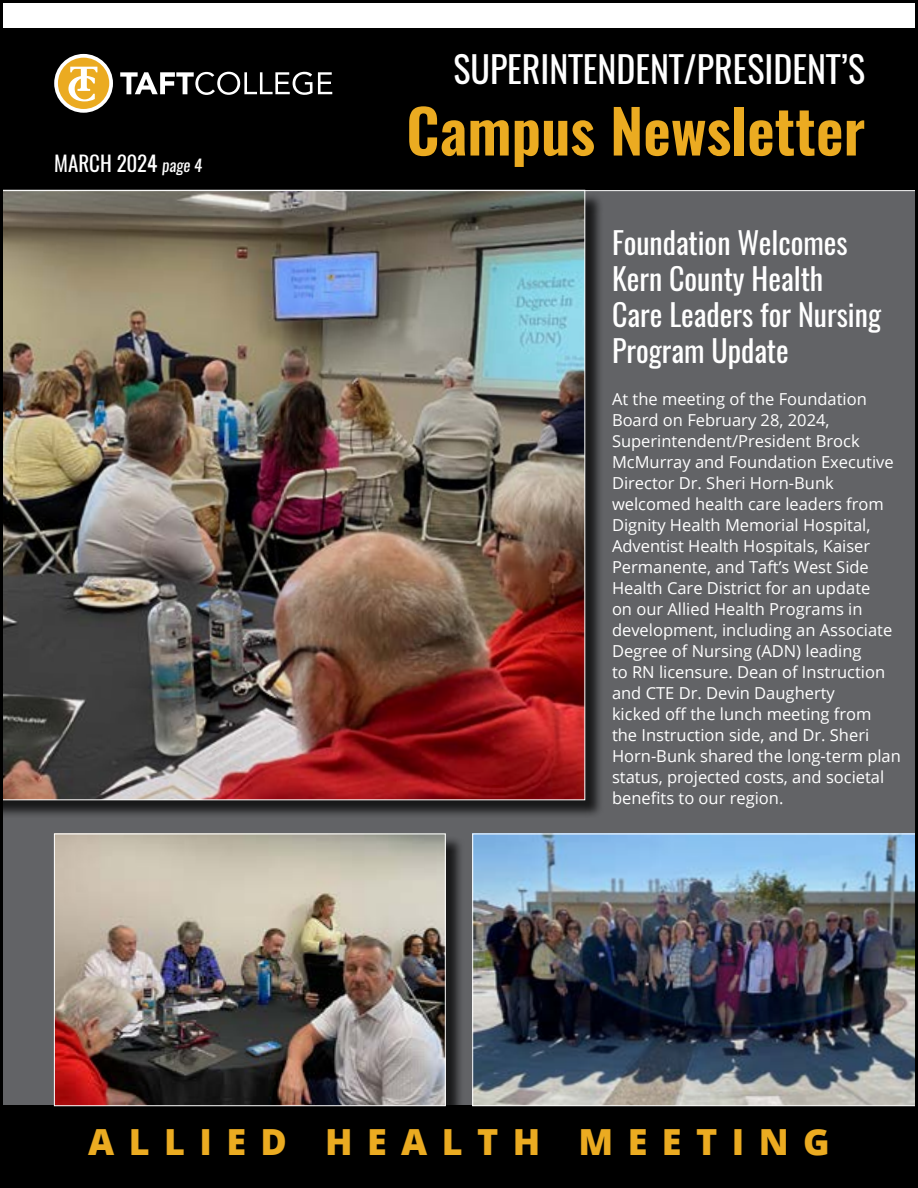
<style>
.page{position:relative;width:918px;height:1188px;background:#fff}
.page>*{position:absolute;margin:0;border:0;box-sizing:border-box;transform-origin:0 0}
.t1{font:600 60px "Oswald";color:#ebab21}
.t2{font:36px "Oswald";color:#fff}
.t3{font:800 36px "Open Sans";letter-spacing:.4em;color:#ebab21}
.t4{font:30px/36px "Oswald";color:#fff}
.t5{font:21px "Oswald";color:#fff}
.t6{font:16.5px/21px "Open Sans";color:#fff}
.s1{font-style:italic;font-size:16.5px}
</style>
<div class="page">
<div style="left:0;top:184px;width:918px;height:1004px;background:#626366"></div>
<div style="left:0;top:1106px;width:918px;height:82px;background:#000"></div>
<div style="left:0;top:28px;width:918px;height:162px;background:#000"></div>
<svg style="left:120px;top:72px;width:192px;height:23px"></svg>
<svg style="left:318px;top:72px;width:14px;height:22px"></svg>
<svg style="left:54px;top:54px;width:59px;height:59px"></svg>
<div style="left:0;top:193px;width:604px;height:625px;background:#000;opacity:.75"></div>
<img style="left:4px;top:191px;width:581px;height:609px">
<hr style="left:0;top:190px;width:918px;height:1px;background:#fff">
<div style="left:57px;top:836px;width:408px;height:288px;background:#000;opacity:.75"></div>
<img style="left:56px;top:836px;width:388px;height:268px">
<div style="left:54px;top:834px;width:392px;height:272px;border:1px solid #fff"></div>
<img style="left:474px;top:836px;width:440px;height:268px">
<p class="t5" style="left:54px;top:149px;width:150px">MARCH 2024 <span class="s1">page 4</span></p>
<h2 class="t2" style="left:453px;top:44px;width:413px">SUPERINTENDENT/PRESIDENT’S</h2>
<h1 class="t1" style="left:406px;top:89px;width:460px">Campus Newsletter</h1>
<h3 class="t4" style="left:612px;top:225px;width:271px">Foundation Welcomes<br>Kern County Health<br>Care Leaders for Nursing<br>Program Update</h3>
<p class="t6" style="left:612px;top:388px;width:290px">At the meeting of the Foundation Board on February 28, 2024, Superintendent/President Brock McMurray and Foundation Executive Director Dr. Sheri Horn-Bunk welcomed health care leaders from Dignity Health Memorial Hospital, Adventist Health Hospitals, Kaiser Permanente, and Taft’s West Side Health Care District for an update<br>on our Allied Health Programs in development, including an Associate Degree of Nursing (ADN) leading<br>to RN licensure. Dean of Instruction and CTE Dr. Devin Daugherty<br>kicked off the lunch meeting from<br>the Instruction side, and Dr. Sheri Horn-Bunk shared the long-term plan status, projected costs, and societal benefits to our region.</p>
<h2 class="t3" style="left:88px;top:1114px;width:743px">ALLIED HEALTH MEETING</h2>
</div>
